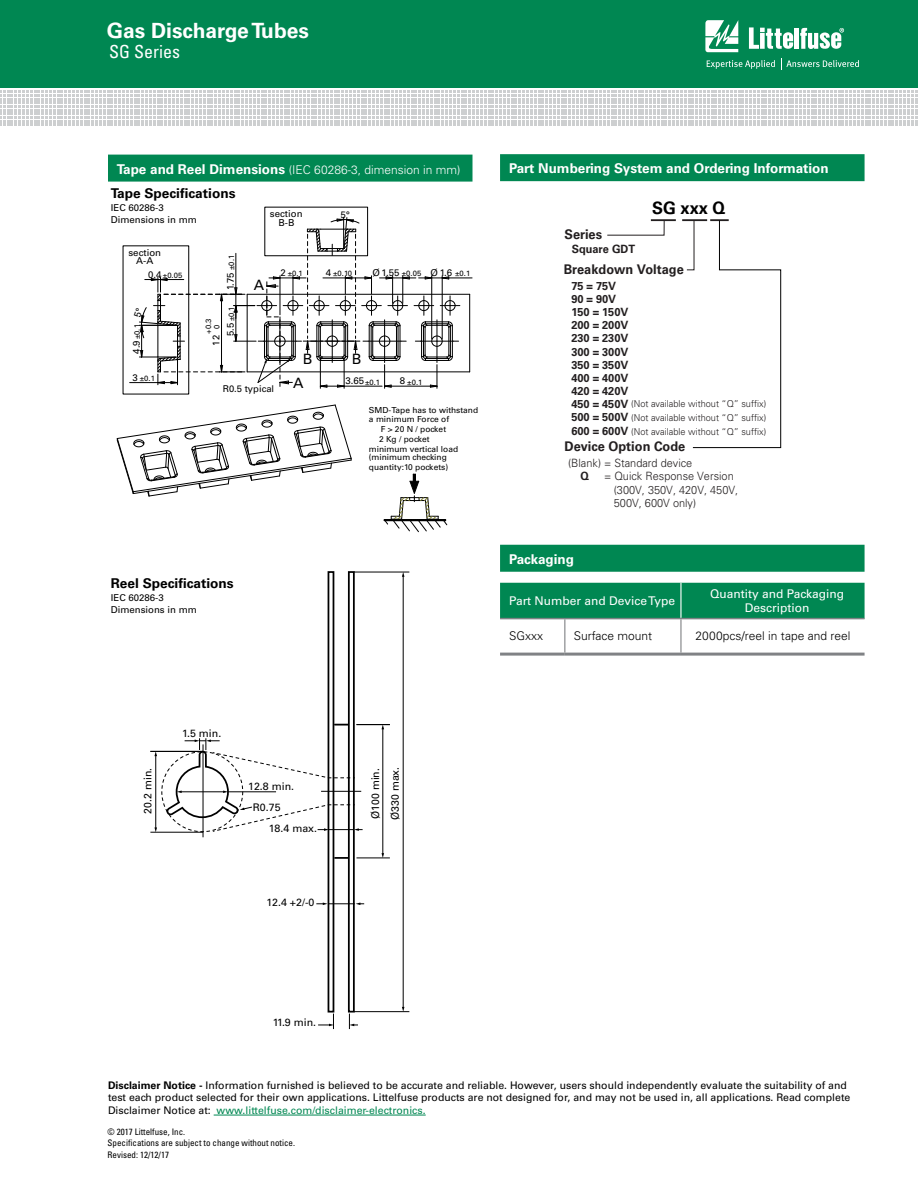
<style>
.page{position:relative;width:918px;height:1188px;background:#fff}
.page>*{position:absolute;margin:0;border:0;box-sizing:border-box;transform-origin:0 0}
.t1{font:700 21px "Univers LT Std";color:#fff}
.t2{font:condensed 18px "Univers LT Std";color:#fff}
.t3{font:700 17.1px "Univers LT Std";color:#000;scale:.96 1}
.t4{font:14.25px "Univers LT Std";color:#000}
.t5{font:700 13.5px "Univers LT Std";color:#fff}
.t6{font:700 13.5px "Univers LT Std";color:#000}
.t7{font:700 13.35px "Univers LT Std";color:#231f20;scale:.96 1}
.t8{font:12px/13.5px "Univers LT Std";color:#fff;text-align:center}
.t9{font:300 12px "Univers LT Std";color:#fff}
.t10{font:300 12px "Univers LT Std";color:#000}
.t11{font:700 11.4px/13.2px "Univers LT Std";color:#231f20;scale:.96 1}
.t12{font:300 11.4px/13.2px "Univers LT Std";color:#231f20;scale:.96 1}
.t13{font:10.65px/19.5px "Univers LT Std";color:#000}
.t14{font:10.5px/12.6px "Univers LT Std";color:#000}
.t15{font:300 9.6px/13.8px "Univers LT Std";color:#231f20;text-align:justify;scale:.96 1}
.t16{font:9.6px "Univers LT Std";color:#000}
.t17{font:9.45px/11.4px "Univers LT Std";color:#000}
.t18{font:9.3px "Univers LT Std";color:#000}
.t19{font:condensed 9px/10.8px "Univers LT Std";color:#000}
.t20{font:8.25px/8.6px "Univers LT Std";color:#000}
.t21{font:7.65px "Univers LT Std";color:#000}
.s1{font-weight:700;font-size:13.5px}
.s2{font-size:9.45px}
.s3{font-size:7.65px}
.s4{font-size:9.6px}
.s5{font-weight:700}
.s6{color:#008752}
</style>
<div class="page">
<div style="left:0;top:0;width:918px;height:88px;background:#008752"></div>
<svg style="left:0;top:91px;width:917px;height:35px"></svg>
<svg style="left:705px;top:20px;width:33px;height:32px"></svg>
<hr style="left:795px;top:28px;width:4px;height:21px;background:#fff">
<svg style="left:800px;top:28px;width:44px;height:21px"></svg>
<svg style="left:749px;top:27px;width:44px;height:22px"></svg>
<svg style="left:707px;top:60px;width:68px;height:9px"></svg>
<svg style="left:781px;top:58px;width:78px;height:12px"></svg>
<div style="left:108px;top:155px;width:364px;height:27px;background:#008752"></div>
<div style="left:328px;top:571px;width:6px;height:442px;border:2px solid #000"></div>
<div style="left:348px;top:571px;width:7px;height:442px;border:2px solid #000"></div>
<hr style="left:382px;top:728px;width:1px;height:126px;background:#000">
<svg style="left:316px;top:903px;width:48px;height:2px"></svg>
<svg style="left:334px;top:857px;width:15px;height:2px"></svg>
<hr style="left:357px;top:857px;width:33px;height:1px;background:#000">
<svg style="left:334px;top:724px;width:15px;height:1px"></svg>
<hr style="left:357px;top:724px;width:33px;height:1px;background:#000">
<hr style="left:403px;top:576px;width:1px;height:432px;background:#000">
<hr style="left:354px;top:1011px;width:55px;height:1px;background:#000">
<hr style="left:354px;top:572px;width:55px;height:1px;background:#000">
<svg style="left:349px;top:1014px;width:9px;height:15px"></svg>
<svg style="left:318px;top:1014px;width:16px;height:15px"></svg>
<hr style="left:155px;top:755px;width:1px;height:73px;background:#000">
<svg style="left:154px;top:827px;width:3px;height:5px"></svg>
<hr style="left:150px;top:832px;width:53px;height:1px;background:#000">
<hr style="left:150px;top:751px;width:53px;height:1px;background:#000">
<hr style="left:203px;top:744px;width:1px;height:93px;background:#000">
<svg style="left:165px;top:738px;width:198px;height:94px"></svg>
<svg style="left:384px;top:474px;width:63px;height:58px"></svg>
<hr style="left:247px;top:294px;width:223px;height:1px;background:#000">
<hr style="left:469px;top:294px;width:1px;height:78px;background:#000">
<hr style="left:247px;top:371px;width:223px;height:1px;background:#000">
<svg style="left:116px;top:404px;width:236px;height:93px"></svg>
<hr style="left:442px;top:278px;width:30px;height:1px;background:#000">
<div style="left:500px;top:154px;width:365px;height:27px;background:#008752"></div>
<svg style="left:607px;top:219px;width:58px;height:17px"></svg>
<hr style="left:682px;top:219px;width:25px;height:2px;background:#231f20">
<hr style="left:651px;top:219px;width:25px;height:2px;background:#231f20">
<svg style="left:686px;top:219px;width:95px;height:230px"></svg>
<div style="left:500px;top:545px;width:365px;height:27px;background:#008752"></div>
<div style="left:500px;top:583px;width:365px;height:35px;background:#008752"></div>
<hr style="left:500px;top:618px;width:65px;height:1px;background:#808285">
<hr style="left:565px;top:618px;width:116px;height:1px;background:#808285">
<hr style="left:500px;top:653px;width:65px;height:3px;background:#808285">
<hr style="left:565px;top:653px;width:116px;height:3px;background:#808285">
<hr style="left:680px;top:583px;width:2px;height:35px;background:#fff">
<hr style="left:564px;top:619px;width:1px;height:34px;background:#808285">
<hr style="left:680px;top:619px;width:2px;height:34px;background:#808285">
<hr style="left:681px;top:618px;width:184px;height:1px;background:#808285">
<hr style="left:681px;top:653px;width:184px;height:3px;background:#808285">
<hr style="left:214px;top:1115px;width:212px;height:1px;background:#008752">
<svg style="left:130px;top:211px;width:330px;height:177px"></svg>
<h1 class="t1" style="left:107px;top:18px;width:204px">Gas Discharge Tubes</h1>
<h2 class="t2" style="left:109px;top:41px;width:72px">SG Series</h2>
<p class="t9" style="left:117px;top:162px;width:345px"><span class="s1">Tape and Reel Dimensions</span> (IEC 60286-3, dimension in mm)</p>
<p class="t6" style="left:111px;top:185px;width:126px">Tape Specifications</p>
<p class="t17" style="left:111px;top:202px;width:88px">IEC 60286-3<br>Dimensions in mm</p>
<p class="t17" style="left:270px;top:210px;width:34px;line-height:8.2px;text-align:center">section<br>B-B</p>
<p class="t17" style="left:129px;top:249px;width:34px;line-height:8.2px;text-align:center">section<br>A-A</p>
<p class="t21" style="left:280px;top:269px;width:24px"><span class="s2">2</span> ±0.1</p>
<p class="t16" style="left:225px;top:290px;width:36px;rotate:-90deg">1.75 <span class="s3">±0.1</span></p>
<p class="t21" style="left:148px;top:271px;width:36px"><span class="s2">0.4</span> ±0.05</p>
<h3 class="t4" style="left:254px;top:277px;width:12px">A</h3>
<p class="t21" style="left:326px;top:269px;width:28px"><span class="s2">4</span> ±0.10</p>
<p class="t17" style="left:372px;top:267px;width:50px">Ø 1.55 <span class="s3">±0.05</span></p>
<p class="t21" style="left:133px;top:354px;width:31px;rotate:-90deg"><span class="s4">4.9</span> ±0.1</p>
<p class="t21" style="left:132px;top:374px;width:24px"><span class="s2">3</span> ±0.1</p>
<p class="t21" style="left:227px;top:336px;width:31px;rotate:-90deg"><span class="s4">5.5</span> ±0.1</p>
<p class="t21" style="left:204px;top:334px;width:16px;rotate:-90deg">+0.3</p>
<p class="t16" style="left:211px;top:346px;width:22px;rotate:-90deg">12 <span class="s3">0</span></p>
<p class="t18" style="left:223px;top:383px;width:53px">R0.5 typical</p>
<h3 class="t4" style="left:303px;top:351px;width:11px">B</h3>
<h3 class="t4" style="left:352px;top:351px;width:11px">B</h3>
<h3 class="t4" style="left:293px;top:375px;width:12px">A</h3>
<p class="t17" style="left:346px;top:375px;width:36px">3.65<span class="s3">±0.1</span></p>
<p class="t21" style="left:400px;top:377px;width:24px"><span class="s2">8</span> ±0.1</p>
<p class="t17" style="left:431px;top:267px;width:41px">Ø 1.6 <span class="s3">±0.1</span></p>
<p class="t6" style="left:111px;top:575px;width:125px">Reel Specifications</p>
<p class="t17" style="left:111px;top:592px;width:88px">IEC 60286-3<br>Dimensions in mm</p>
<p class="t20" style="left:369px;top:406px;width:111px">SMD-Tape has to withstand a minimum Force of</p>
<p class="t20" style="left:381px;top:425px;width:67px">F &gt; 20 N / pocket</p>
<p class="t20" style="left:379px;top:435px;width:52px">2 Kg / pocket</p>
<p class="t20" style="left:369px;top:445px;width:91px">minimum vertical load</p>
<p class="t20" style="left:369px;top:453px;width:81px;line-height:9.6px">(minimum checking quantity:10 pockets)</p>
<p class="t5" style="left:509px;top:161px;width:321px">Part Numbering System and Ordering Information</p>
<h3 class="t3" style="left:652px;top:198px;width:78px">SG xxx Q</h3>
<p class="t7" style="left:564px;top:226px;width:41px">Series</p>
<p class="t11" style="left:572px;top:243px;width:67px">Square GDT</p>
<p class="t7" style="left:564px;top:261px;width:127px">Breakdown Voltage</p>
<p class="t11" style="left:571px;top:279px;width:61px">75 = 75V<br>90 = 90V<br>150 = 150V<br>200 = 200V<br>230 = 230V<br>300 = 300V<br>350 = 350V<br>400 = 400V<br>420 = 420V<br>450 = 450V<br>500 = 500V<br>600 = 600V</p>
<p class="t15" style="left:631px;top:397px;width:142px">(Not available without “Q” suffix) (Not available without “Q” suffix) (Not available without “Q” suffix)</p>
<p class="t7" style="left:564px;top:438px;width:127px">Device Option Code</p>
<p class="t12" style="left:568px;top:457px;width:131px">(Blank) = Standard device</p>
<p class="t11" style="left:580px;top:470px;width:10px">Q</p>
<p class="t12" style="left:614px;top:470px;width:131px;text-indent:-10px">= Quick Response Version (300V, 350V, 420V, 450V,<br>500V, 600V only)</p>
<p class="t5" style="left:509px;top:551px;width:67px">Packaging</p>
<p class="t8" style="left:509px;top:594px;width:168px">Part Number and Device Type</p>
<p class="t8" style="left:710px;top:587px;width:135px">Quantity and Packaging<br>Description</p>
<p class="t10" style="left:509px;top:629px;width:35px">SGxxx</p>
<p class="t10" style="left:574px;top:629px;width:80px">Surface mount</p>
<p class="t10" style="left:696px;top:629px;width:156px">2000pcs/reel in tape and reel</p>
<p class="t13" style="left:138px;top:814px;width:47px;rotate:-90deg">20.2 min.</p>
<p class="t14" style="left:182px;top:727px;width:41px">1.5 min.</p>
<p class="t14" style="left:248px;top:780px;width:47px">12.8 min.</p>
<p class="t14" style="left:253px;top:801px;width:29px">R0.75</p>
<p class="t14" style="left:269px;top:822px;width:50px">18.4 max.</p>
<p class="t14" style="left:266px;top:896px;width:50px">12.4 +2/-0</p>
<p class="t13" style="left:366px;top:820px;width:55px;rotate:-90deg">Ø100 min.<br>Ø330 max.</p>
<p class="t14" style="left:273px;top:1016px;width:45px">11.9 min.</p>
<p class="t14" style="left:108px;top:1079px;width:744px"><span class="s5">Disclaimer Notice -</span> Information furnished is believed to be accurate and reliable. However, users should independently evaluate the suitability of and test each product selected for their own applications. Littelfuse products are not designed for, and may not be used in, all applications. Read complete<br>Disclaimer Notice at: <span class="s6">www.littelfuse.com/disclaimer-electronics.</span></p>
<p class="t19" style="left:108px;top:1126px;width:189px">© 2017 Littelfuse, Inc.<br>Specifications are subject to change without notice.</p>
<p class="t19" style="left:108px;top:1149px;width:63px">Revised: 12/12/17</p>
</div>
